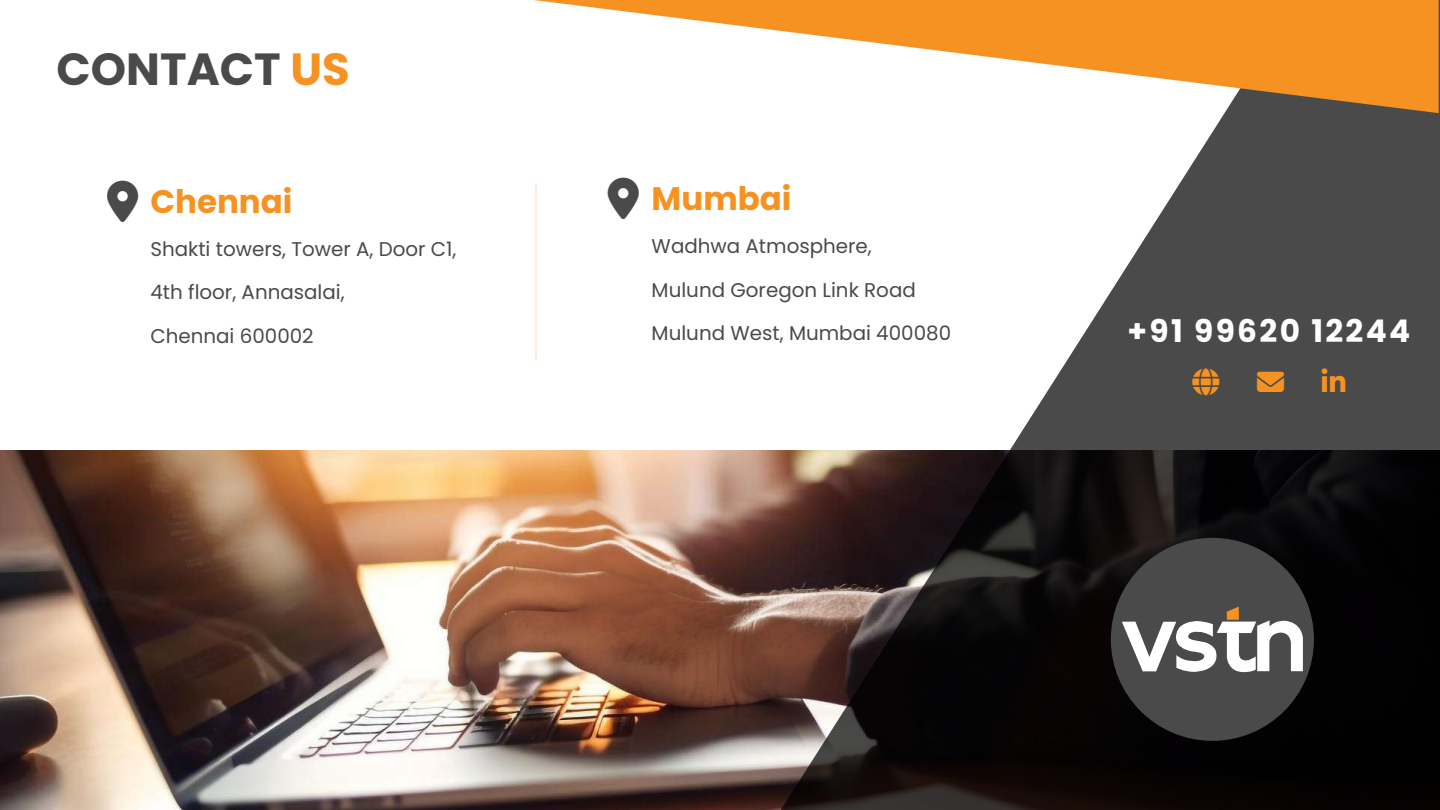
<style>
.page{position:relative;width:1440px;height:810px;background:#fff}
.page>*{position:absolute;margin:0;border:0;box-sizing:border-box;transform-origin:0 0}
.t1{font:700 45px "Poppins";color:#494a49}
.t2{font:700 32.47px "Poppins";color:#f69222}
.t3{font:700 31.2px "Poppins";letter-spacing:.075em;color:#fff}
.t4{font:19.88px/43.3px "Poppins";color:#494a49}
.s1{color:#f69222}
</style>
<div class="page">
<img style="left:0;top:450px;width:781px;height:360px">
<svg style="left:781px;top:0;width:659px;height:810px"></svg>
<svg style="left:534px;top:0;width:905px;height:113px"></svg>
<div style="left:1111px;top:538px;width:203px;height:203px;background:#494a49;border-radius:50%"></div>
<svg style="left:1122px;top:607px;width:181px;height:66px"></svg>
<hr style="left:535px;top:183px;width:2px;height:178px;background:#f69222">
<svg style="left:1193px;top:368px;width:27px;height:27px"></svg>
<svg style="left:1322px;top:367px;width:23px;height:25px"></svg>
<svg style="left:1257px;top:371px;width:27px;height:21px"></svg>
<h1 class="t1" style="left:57px;top:44px;width:295px">CONTACT <span class="s1">US</span></h1>
<h2 class="t2" style="left:150px;top:183px;width:144px">Chennai</h2>
<p class="t4" style="left:150px;top:228px;width:308px">Shakti towers, Tower A, Door C1,<br>4th floor, Annasalai,<br>Chennai 600002</p>
<h2 class="t2" style="left:652px;top:180px;width:141px">Mumbai</h2>
<p class="t4" style="left:652px;top:225px;width:301px">Wadhwa Atmosphere,<br>Mulund Goregon Link Road<br>Mulund West, Mumbai 400080</p>
<h3 class="t3" style="left:1128px;top:313px;width:284px">+91 99620 12244</h3>
</div>
